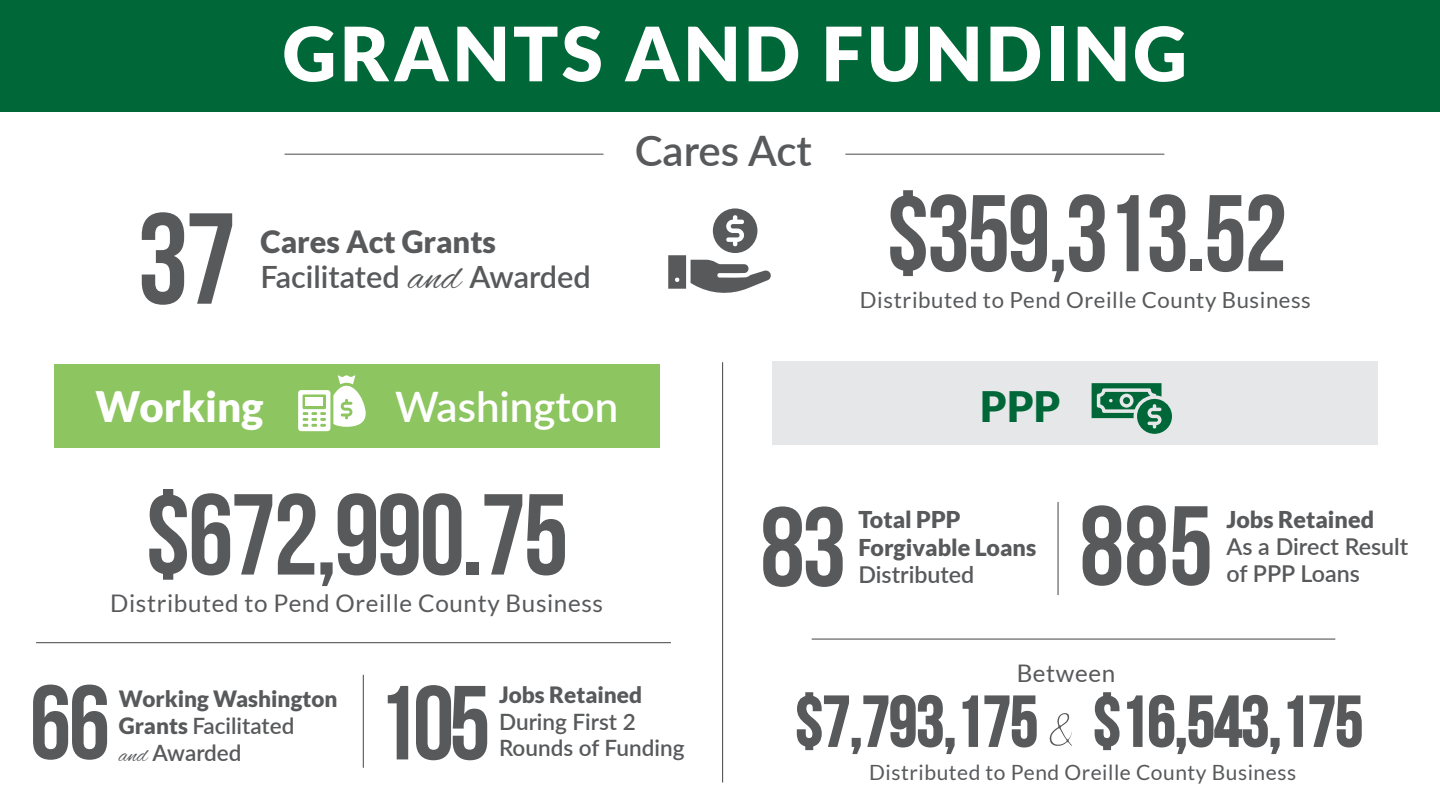
<style>
.page{position:relative;width:1440px;height:810px;background:#fff}
.page>*{position:absolute;margin:0;border:0;box-sizing:border-box;transform-origin:0 0}
.t1{font:129.15px "Bebas Neue";color:#58595b}
.t2{font:114.75px "Bebas Neue";letter-spacing:-.025em;color:#58595b}
.t3{font:112.35px "Bebas Neue";color:#58595b}
.t4{font:108.75px "Bebas Neue";letter-spacing:-.025em;color:#58595b}
.t5{font:105px "Bebas Neue";color:#58595b}
.t6{font:900 75px "Lato";letter-spacing:.05em;color:#fff}
.t7{font:71.4px "Bebas Neue";letter-spacing:-.015em;color:#58595b}
.t8{font:600 42px "Lato";color:#fff}
.t9{font:600 42px "Lato";color:#58595b}
.t10{font:900 42px "Lato";color:#fff}
.t11{font:900 42px "Lato";color:#006838}
.t12{font:600 30.75px "Lato";color:#58595b}
.t13{font:900 30.75px "Lato";color:#58595b}
.t14{font:24.3px "Lato";letter-spacing:.025em;color:#58595b}
.t15{font:600 23.25px/26.8px "Lato";color:#58595b}
.t16{font:900 23.25px/27.9px "Lato";color:#58595b}
.t17{font:900 22.5px/27px "Lato";color:#58595b}
.t18{font:600 22.5px/26.8px "Lato";color:#58595b}
.t19{font:22.2px "Lato";letter-spacing:.025em;color:#58595b}
.t20{font:21px "Lato";letter-spacing:.025em;color:#58595b}
.s1{font-family:"Alex Brush";font-weight:400;font-size:40.95px}
.s2{font-weight:600}
.s3{font-family:"Alex Brush";font-weight:400}
.s4{font-family:"Nexa Rust Script T 1";font-size:53.85px}
</style>
<div class="page">
<div style="left:772px;top:361px;width:606px;height:83px;background:#e6e7e8"></div>
<div style="left:54px;top:364px;width:606px;height:84px;background:#8dc660"></div>
<div style="left:0;top:1px;width:1440px;height:111px;background:#006838"></div>
<hr style="left:285px;top:154px;width:318px;height:1px;background:#58595b">
<hr style="left:845px;top:154px;width:319px;height:1px;background:#58595b">
<svg style="left:298px;top:375px;width:68px;height:56px"></svg>
<div style="left:305px;top:397px;width:18px;height:9px;background:#fff"></div>
<svg style="left:668px;top:208px;width:103px;height:85px"></svg>
<hr style="left:36px;top:642px;width:635px;height:1px;background:#58595b">
<hr style="left:1057px;top:502px;width:1px;height:93px;background:#58595b">
<svg style="left:796px;top:692px;width:159px;height:63px"></svg>
<svg style="left:962px;top:695px;width:75px;height:53px"></svg>
<svg style="left:1094px;top:692px;width:26px;height:59px"></svg>
<svg style="left:1127px;top:694px;width:153px;height:61px"></svg>
<svg style="left:1287px;top:695px;width:75px;height:53px"></svg>
<hr style="left:812px;top:639px;width:523px;height:1px;background:#58595b">
<hr style="left:722px;top:362px;width:1px;height:421px;background:#58595b">
<hr style="left:363px;top:675px;width:1px;height:93px;background:#58595b">
<svg style="left:1091px;top:383px;width:81px;height:51px"></svg>
<h3 class="t6" style="left:283px;top:10px;width:905px">GRANTS AND FUNDING</h3>
<h1 class="t1" style="left:137px;top:188px;width:101px">37</h1>
<h3 class="t13" style="left:260px;top:224px;width:237px">Cares Act Grants</h3>
<h3 class="t12" style="left:260px;top:254px;width:332px">Facilitated <span class="s1">and</span> Awarded</h3>
<h3 class="t9" style="left:635px;top:120px;width:179px">Cares Act</h3>
<h3 class="t4" style="left:886px;top:174px;width:402px">$359,313.52</h3>
<p class="t19" style="left:860px;top:287px;width:452px">Distributed to Pend Oreille County Business</p>
<h3 class="t10" style="left:95px;top:382px;width:170px">Working</h3>
<h3 class="t8" style="left:395px;top:377px;width:224px">Washington</h3>
<h2 class="t2" style="left:145px;top:472px;width:425px">$672,990.75</h2>
<p class="t14" style="left:110px;top:589px;width:494px">Distributed to Pend Oreille County Business</p>
<h3 class="t11" style="left:980px;top:382px;width:82px">PPP</h3>
<h3 class="t3" style="left:760px;top:486px;width:88px">83</h3>
<p class="t16" style="left:858px;top:505px;width:179px">Total PPP<br>Forgivable Loans</p>
<p class="t15" style="left:858px;top:560px;width:118px">Distributed</p>
<h3 class="t3" style="left:1079px;top:484px;width:135px">885</h3>
<p class="t16" style="left:1226px;top:505px;width:149px">Jobs Retained</p>
<p class="t15" style="left:1226px;top:532px;width:183px">As a Direct Result of PPP Loans</p>
<p class="t14" style="left:1016px;top:660px;width:100px">Between</p>
<h3 class="t5" style="left:30px;top:665px;width:82px">66</h3>
<h3 class="t5" style="left:376px;top:666px;width:116px">105</h3>
<p class="t17" style="left:499px;top:681px;width:145px">Jobs Retained</p>
<p class="t17" style="left:119px;top:684px;width:220px">Working Washington<br>Grants <span class="s2">Facilitated<br></span><span class="s3">and</span> <span class="s2">Awarded</span></p>
<p class="t18" style="left:499px;top:707px;width:187px">During First 2<br>Rounds of Funding</p>
<h3 class="t7" style="left:795px;top:682px;width:570px">$7,793,175 <span class="s4">&amp;</span> $16,543,175</h3>
<p class="t20" style="left:869px;top:761px;width:428px">Distributed to Pend Oreille County Business</p>
</div>
